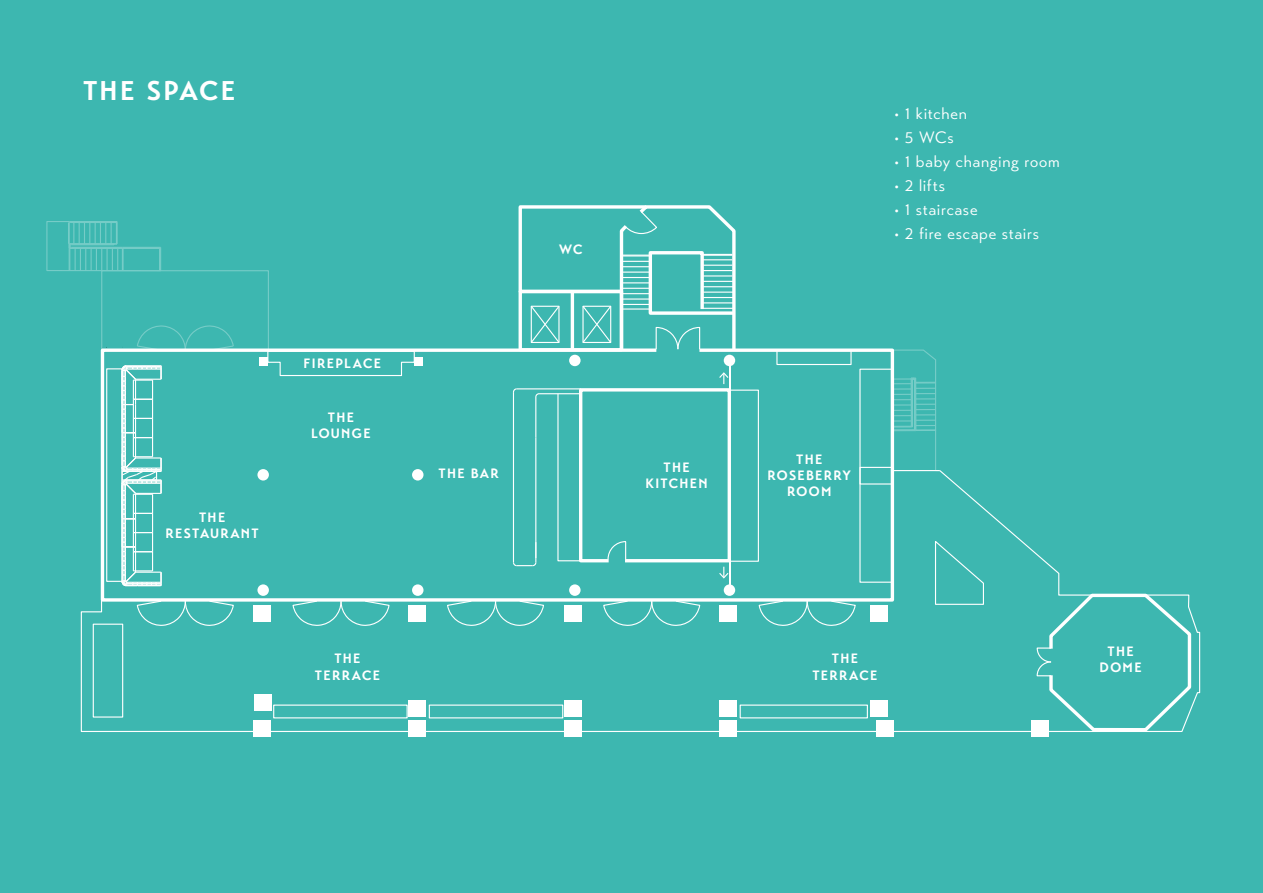
<style>
.page{position:relative;width:1263px;height:893px;background:#3db7b0}
.page>*{position:absolute;margin:0;border:0;box-sizing:border-box;transform-origin:0 0}
.t1{font:700 27px "Transat";letter-spacing:.08em;color:#fff}
.t2{font:16.5px "Transat Standard";letter-spacing:.04em;color:#fff}
.t3{font:700 13.5px/16.2px "Transat";letter-spacing:.1em;color:#fff;text-align:center}
</style>
<div class="page">
<svg style="left:46px;top:221px;width:116px;height:50px"></svg>
<hr style="left:69px;top:221px;width:48px;height:1px;background:#fff">
<hr style="left:69px;top:222px;width:48px;height:1px;background:#fff">
<svg style="left:137px;top:325px;width:97px;height:22px"></svg>
<svg style="left:896px;top:349px;width:41px;height:120px"></svg>
<hr style="left:910px;top:379px;width:2px;height:48px;background:#fff">
<svg style="left:100px;top:347px;width:796px;height:122px"></svg>
<div style="left:106px;top:368px;width:17px;height:214px;border:1px solid #fff"></div>
<div style="left:569px;top:355px;width:12px;height:11px;background:#fff;border-radius:50%"></div>
<div style="left:724px;top:355px;width:11px;height:11px;background:#fff;border-radius:50%"></div>
<svg style="left:80px;top:469px;width:1121px;height:264px"></svg>
<div style="left:253px;top:720px;width:17px;height:17px;background:#fff"></div>
<div style="left:253px;top:605px;width:17px;height:17px;background:#fff"></div>
<div style="left:408px;top:720px;width:18px;height:17px;background:#fff"></div>
<div style="left:564px;top:720px;width:17px;height:17px;background:#fff"></div>
<div style="left:720px;top:720px;width:17px;height:17px;background:#fff"></div>
<div style="left:254px;top:694px;width:17px;height:17px;background:#fff"></div>
<div style="left:408px;top:700px;width:18px;height:17px;background:#fff"></div>
<div style="left:564px;top:700px;width:17px;height:17px;background:#fff"></div>
<div style="left:720px;top:700px;width:17px;height:17px;background:#fff"></div>
<div style="left:876px;top:720px;width:18px;height:17px;background:#fff"></div>
<div style="left:408px;top:605px;width:18px;height:17px;background:#fff"></div>
<div style="left:564px;top:605px;width:17px;height:17px;background:#fff"></div>
<div style="left:720px;top:605px;width:17px;height:17px;background:#fff"></div>
<div style="left:870px;top:605px;width:17px;height:17px;background:#fff"></div>
<div style="left:870px;top:700px;width:17px;height:17px;background:#fff"></div>
<div style="left:1032px;top:720px;width:17px;height:17px;background:#fff"></div>
<div style="left:729px;top:390px;width:30px;height:172px;border:1px solid #fff"></div>
<div style="left:776px;top:350px;width:76px;height:15px;border:1px solid #fff"></div>
<div style="left:859px;top:369px;width:34px;height:214px;border:1px solid #fff"></div>
<div style="left:859px;top:467px;width:34px;height:18px;border:1px solid #fff"></div>
<svg style="left:267px;top:350px;width:148px;height:27px"></svg>
<div style="left:414px;top:357px;width:9px;height:8px;background:#fff"></div>
<div style="left:259px;top:357px;width:8px;height:8px;background:#fff"></div>
<div style="left:93px;top:624px;width:30px;height:94px;border:1px solid #fff"></div>
<svg style="left:934px;top:540px;width:50px;height:65px"></svg>
<svg style="left:121px;top:365px;width:41px;height:222px"></svg>
<svg style="left:1036px;top:592px;width:157px;height:141px"></svg>
<svg style="left:517px;top:205px;width:220px;height:148px"></svg>
<hr style="left:703px;top:275px;width:29px;height:2px;background:#fff">
<hr style="left:703px;top:281px;width:30px;height:1px;background:#fff">
<hr style="left:703px;top:286px;width:30px;height:1px;background:#fff">
<hr style="left:703px;top:292px;width:30px;height:1px;background:#fff">
<hr style="left:703px;top:297px;width:30px;height:1px;background:#fff">
<hr style="left:703px;top:302px;width:30px;height:1px;background:#fff">
<hr style="left:703px;top:308px;width:30px;height:1px;background:#fff">
<hr style="left:535px;top:437px;width:1px;height:121px;background:#fff">
<hr style="left:535px;top:397px;width:1px;height:40px;background:#fff">
<svg style="left:535px;top:393px;width:5px;height:5px"></svg>
<hr style="left:539px;top:393px;width:42px;height:1px;background:#fff">
<hr style="left:517px;top:388px;width:64px;height:1px;background:#fff">
<svg style="left:512px;top:388px;width:6px;height:5px"></svg>
<hr style="left:513px;top:392px;width:1px;height:170px;background:#fff">
<svg style="left:512px;top:542px;width:25px;height:25px"></svg>
<hr style="left:892px;top:470px;width:48px;height:1px;background:#fff">
<svg style="left:557px;top:364px;width:176px;height:222px"></svg>
<h1 class="t1" style="left:83px;top:75px;width:154px">THE SPACE</h1>
<p class="t3" style="left:166px;top:509px;width:95px">THE<br>RESTAURANT</p>
<p class="t3" style="left:303px;top:355px;width:79px">FIREPLACE</p>
<p class="t3" style="left:311px;top:409px;width:61px">THE<br>LOUNGE</p>
<p class="t3" style="left:315px;top:650px;width:67px">THE<br>TERRACE</p>
<p class="t3" style="left:438px;top:465px;width:62px">THE BAR</p>
<p class="t3" style="left:559px;top:241px;width:25px">WC</p>
<p class="t2" style="left:894px;top:103px;width:74px">• 1 kitchen</p>
<p class="t2" style="left:894px;top:127px;width:61px">• 5 WCs</p>
<p class="t2" style="left:894px;top:151px;width:167px">• 1 baby changing room</p>
<p class="t2" style="left:894px;top:175px;width:52px">• 2 lifts</p>
<p class="t2" style="left:894px;top:199px;width:85px">• 1 staircase</p>
<p class="t2" style="left:894px;top:223px;width:146px">• 2 fire escape stairs</p>
<p class="t3" style="left:645px;top:459px;width:64px">THE<br>KITCHEN</p>
<p class="t3" style="left:767px;top:451px;width:85px">THE<br>ROSEBERRY<br>ROOM</p>
<p class="t3" style="left:812px;top:650px;width:67px">THE<br>TERRACE</p>
<p class="t3" style="left:1099px;top:643px;width:44px">THE<br>DOME</p>
</div>
